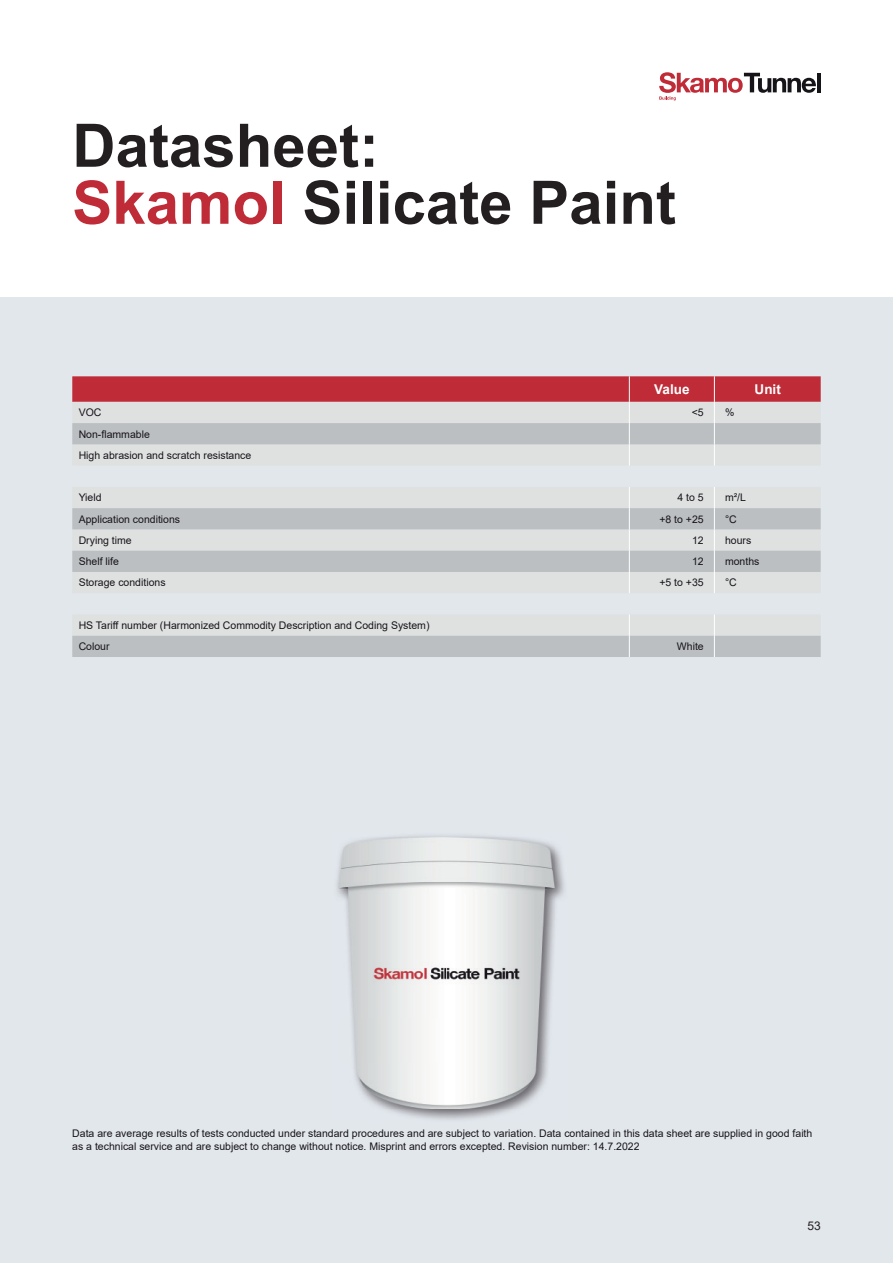
<style>
.page{position:relative;width:893px;height:1263px;background:#fff}
.page>*{position:absolute;margin:0;border:0;box-sizing:border-box;transform-origin:0 0}
.t1{font:700 60px/57px "Arial";color:#231f20}
.t2{font:700 13.5px "Arial";color:#fff}
.t3{font:12px "Arial";color:#231f20}
.t4{font:10.5px/21.3px "Arial";color:#171419}
.s1{color:#bf2b37}
</style>
<div class="page">
<div style="left:0;top:298px;width:893px;height:965px;background:#e2e7ec"></div>
<hr style="left:817px;top:73px;width:4px;height:19px;background:#171419">
<svg style="left:659px;top:72px;width:157px;height:28px"></svg>
<img style="left:337px;top:836px;width:227px;height:284px">
<img style="left:339px;top:838px;width:215px;height:271px">
<svg style="left:72px;top:487px;width:749px;height:170px;fill:#dfe1e1"></svg>
<svg style="left:72px;top:376px;width:749px;height:90px"></svg>
<svg style="left:629px;top:487px;width:1px;height:106px"></svg>
<svg style="left:714px;top:487px;width:1px;height:106px"></svg>
<svg style="left:629px;top:614px;width:1px;height:43px"></svg>
<svg style="left:714px;top:614px;width:1px;height:43px"></svg>
<h1 class="t1" style="left:72px;top:118px;width:605px">Datasheet:<br><span class="s1">Skamol</span> Silicate Paint</h1>
<p class="t2" style="left:654px;top:380px;width:37px">Value</p>
<p class="t2" style="left:755px;top:380px;width:28px">Unit</p>
<p class="t4" style="left:79px;top:402px;width:24px">VOC</p>
<p class="t4" style="left:692px;top:402px;width:13px">&lt;5</p>
<p class="t4" style="left:725px;top:402px;width:11px">%</p>
<p class="t4" style="left:79px;top:423px;width:174px">Non-flammable<br>High abrasion and scratch resistance</p>
<p class="t4" style="left:79px;top:487px;width:24px">Yield</p>
<p class="t4" style="left:677px;top:487px;width:28px">4 to 5</p>
<p class="t4" style="left:725px;top:487px;width:22px">m²/L</p>
<p class="t4" style="left:79px;top:508px;width:103px">Application conditions</p>
<p class="t4" style="left:659px;top:508px;width:46px">+8 to +25</p>
<p class="t4" style="left:725px;top:508px;width:13px">°C</p>
<p class="t4" style="left:79px;top:529px;width:55px">Drying time</p>
<p class="t4" style="left:692px;top:529px;width:13px">12</p>
<p class="t4" style="left:725px;top:529px;width:28px">hours</p>
<p class="t4" style="left:79px;top:551px;width:42px">Shelf life</p>
<p class="t4" style="left:692px;top:551px;width:13px">12</p>
<p class="t4" style="left:725px;top:551px;width:36px">months</p>
<p class="t4" style="left:79px;top:572px;width:88px">Storage conditions</p>
<p class="t4" style="left:659px;top:572px;width:46px">+5 to +35</p>
<p class="t4" style="left:725px;top:572px;width:13px">°C</p>
<p class="t4" style="left:79px;top:614px;width:352px">HS Tariff number (Harmonized Commodity Description and Coding System)<br>Colour</p>
<p class="t4" style="left:677px;top:636px;width:28px">White</p>
<p class="t4" style="left:72px;top:1126px;width:742px;line-height:13.5px">Data are average results of tests conducted under standard procedures and are subject to variation. Data contained in this data sheet are supplied in good faith as a technical service and are subject to change without notice. Misprint and errors excepted. Revision number: 14.7.2022</p>
<p class="t3" style="left:807px;top:1217px;width:15px">53</p>
</div>
